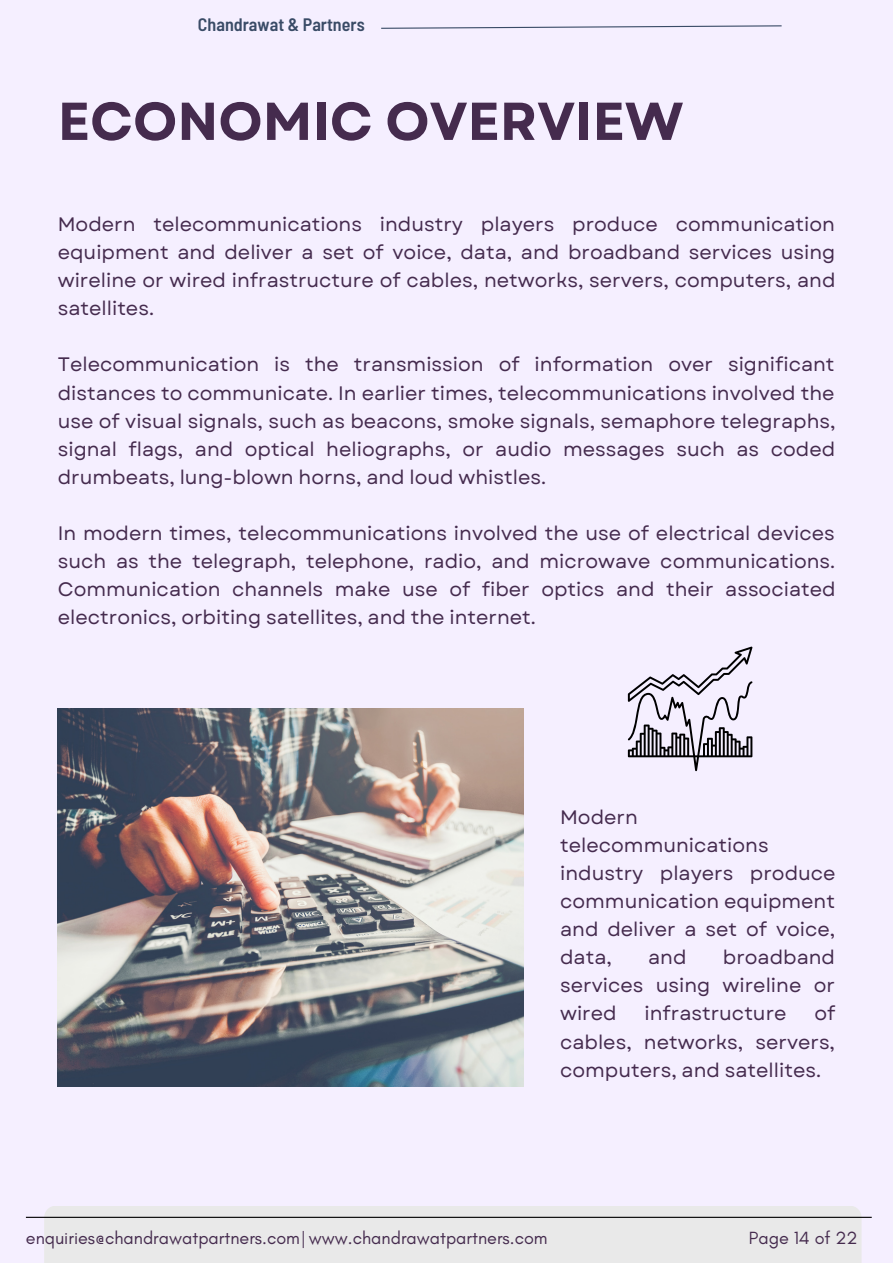
<style>
.page{position:relative;width:893px;height:1264px;background:#fff}
.page>*{position:absolute;margin:0;border:0;box-sizing:border-box;transform-origin:0 0}
.t1{font:700 53.25px "Garet";color:#452b4e}
.t2{font:19.5px/28px "Garet";color:#452b4e;text-align:justify}
.t3{font:18px "Glacial Indifference";color:#452b4e}
.t4{font:600 semi-condensed 18px "Barlow";color:#394b66}
</style>
<div class="page">
<div style="left:0;top:0;width:892px;height:1262px;background:#f5efff"></div>
<div style="left:44px;top:1205px;width:817px;height:57px;background:#e9e9e9"></div>
<svg style="left:381px;top:25px;width:401px;height:4px"></svg>
<svg style="left:627px;top:646px;width:125px;height:125px"></svg>
<img style="left:58px;top:708px;width:465px;height:378px">
<hr style="left:26px;top:1216px;width:845px;height:1px;background:#000">
<p class="t4" style="left:198px;top:13px;width:168px">Chandrawat &amp; Partners</p>
<p class="t1" style="left:58px;top:83px;width:627px">ECONOMIC OVERVIEW</p>
<p class="t2" style="left:58px;top:210px;width:779px">Modern telecommunications industry players produce communication equipment and deliver a set of voice, data, and broadband services using wireline or wired infrastructure of cables, networks, servers, computers, and satellites.</p>
<p class="t2" style="left:58px;top:351px;width:779px">Telecommunication is the transmission of information over significant distances to communicate. In earlier times, telecommunications involved the use of visual signals, such as beacons, smoke signals, semaphore telegraphs, signal flags, and optical heliographs, or audio messages such as coded drumbeats, lung-blown horns, and loud whistles.</p>
<p class="t2" style="left:58px;top:519px;width:779px">In modern times, telecommunications involved the use of electrical devices such as the telegraph, telephone, radio, and microwave communications.<br>Communication channels make use of fiber optics and their associated electronics, orbiting satellites, and the internet.</p>
<p class="t2" style="left:560px;top:802px;width:277px;text-align:left">Modern telecommunications industry players produce communication equipment and deliver a set of voice, data,</p>
<p class="t2" style="left:560px;top:943px;width:276px;text-indent:163px">broadband services using wireline or wired</p>
<p class="t2" style="left:648px;top:943px;width:40px">and</p>
<p class="t2" style="left:560px;top:999px;width:277px;text-indent:254px">of cables, networks, servers, computers, and satellites.</p>
<p class="t2" style="left:644px;top:999px;width:143px">infrastructure</p>
<p class="t3" style="left:26px;top:1226px;width:523px">enquiries@chandrawatpartners.com| www.chandrawatpartners.com</p>
<p class="t3" style="left:748px;top:1226px;width:110px">Page 14 of 22</p>
</div>
